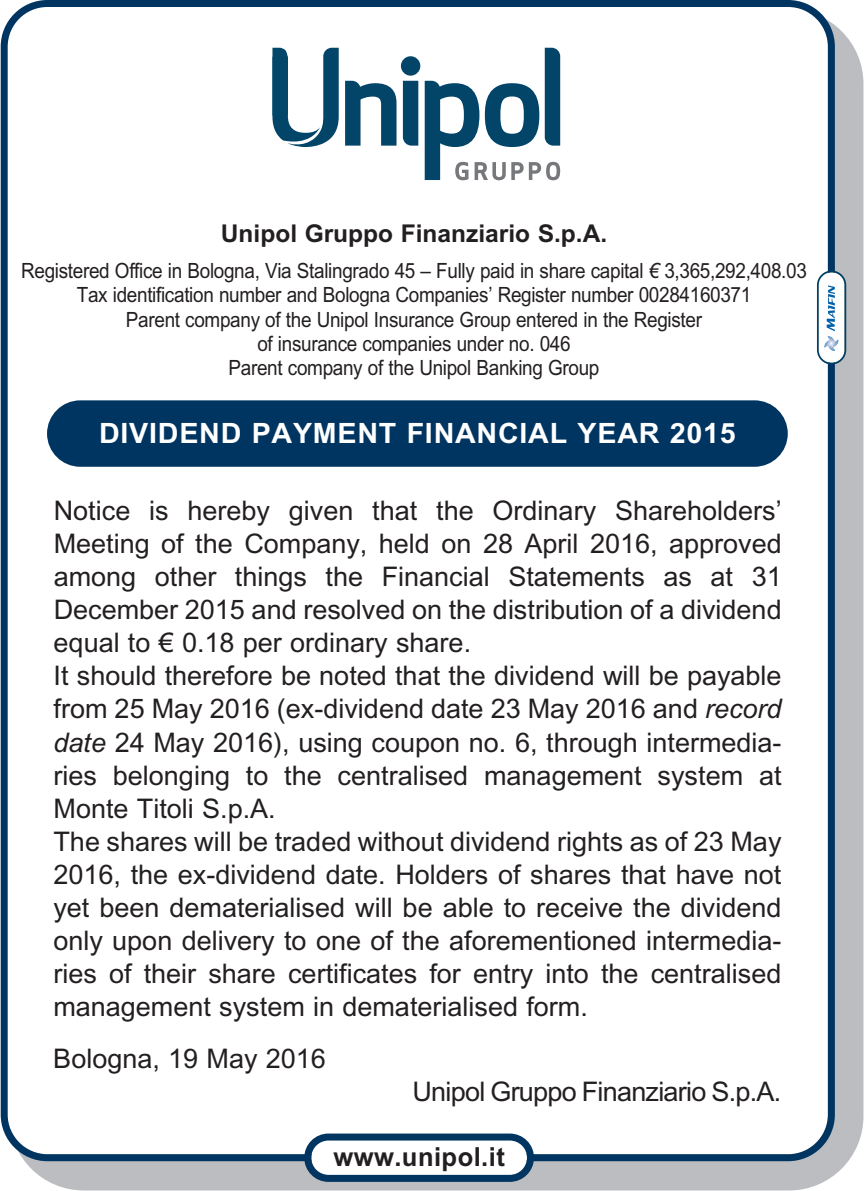
<style>
.page{position:relative;width:864px;height:1191px;background:#fff}
.page>*{position:absolute;margin:0;border:0;box-sizing:border-box;transform-origin:0 0}
.t1{font:700 28px "Arial E";letter-spacing:.03em;color:#fff}
.t2{font:26.95px/32.9px "Arial E";color:#231f20}
.t3{font:26.95px "Arial E";letter-spacing:-.03em;color:#231f20}
.t4{font:700 26.25px "Arial E";letter-spacing:.015em;color:#231f20}
.t5{font:700 24.5px "Arial E";color:#231f20}
.t6{font:21px/24.2px "Arial E";letter-spacing:-.015em;color:#231f20;text-align:center;scale:.9 1}
.s1{font-family:"Arial";font-style:italic}
.s2{font-family:"Arial"}
.s3{font-style:italic}
</style>
<div class="page">
<div style="left:9px;top:9px;width:854px;height:1181px;background:#bcbdc0;border-radius:74px"></div>
<div style="left:1px;top:0;width:833px;height:1161px;background:#fff"></div>
<div style="left:47px;top:400px;width:740px;height:67px;background:#003562;border-radius:33px"></div>
<svg style="left:345px;top:81px;width:51px;height:65px;background:#5c879d"></svg>
<svg style="left:403px;top:81px;width:15px;height:65px"></svg>
<div style="left:401px;top:56px;width:19px;height:20px;background:#024568;border-radius:50%"></div>
<svg style="left:424px;top:48px;width:136px;height:132px;background:#a1b8c4"></svg>
<svg style="left:272px;top:48px;width:66px;height:100px;background:#88a7b8"></svg>
<div style="left:818px;top:272px;width:26px;height:91px;background:#fff;border-radius:13px"></div>
<svg style="left:824px;top:285px;width:14px;height:66px"></svg>
<div style="left:816px;top:270px;width:29px;height:94px;border:4px solid #003f61;border-radius:15px"></div>
<svg style="left:304px;top:1133px;width:229px;height:48px;background:#b1c1ce"></svg>
<p class="t5" style="left:221px;top:225px;width:387px">Unipol Gruppo Finanziario S.p.A.</p>
<p class="t6" style="left:21px;top:261px;width:874px">Registered Office in Bologna, Via Stalingrado 45 – Fully paid in share capital <span class="s1">€</span> 3,365,292,408.03<br>Tax identification number and Bologna Companies’ Register number 00284160371<br>Parent company of the Unipol Insurance Group entered in the Register<br>of insurance companies under no. 046<br>Parent company of the Unipol Banking Group</p>
<p class="t1" style="left:99px;top:423px;width:638px">DIVIDEND PAYMENT FINANCIAL YEAR 2015</p>
<p class="t2" style="left:53px;top:496px;width:729px">Notice is hereby given that the Ordinary Shareholders’ Meeting of the Company, held on 28 April 2016, approved among other things the Financial Statements as at 31<br>December 2015 and resolved on the distribution of a dividend equal to <span class="s2">€</span> 0.18 per ordinary share.<br>It should therefore be noted that the dividend will be payable from 25 May 2016 (ex-dividend date 23 May 2016 and <span class="s3">record date</span> 24 May 2016), using coupon no. 6, through intermedia&shy;ries belonging to the centralised management system at Monte Titoli S.p.A.<br>The shares will be traded without dividend rights as of 23 May 2016, the ex-dividend date. Holders of shares that have not yet been dematerialised will be able to receive the dividend only upon delivery to one of the aforementioned intermedia&shy;ries of their share certificates for entry into the centralised management system in dematerialised form.</p>
<p class="t2" style="left:53px;top:1044px;width:274px">Bologna, 19 May 2016</p>
<p class="t3" style="left:412px;top:1082px;width:370px">Unipol Gruppo Finanziario S.p.A.</p>
<p class="t4" style="left:333px;top:1147px;width:173px">www.unipol.it</p>
</div>
